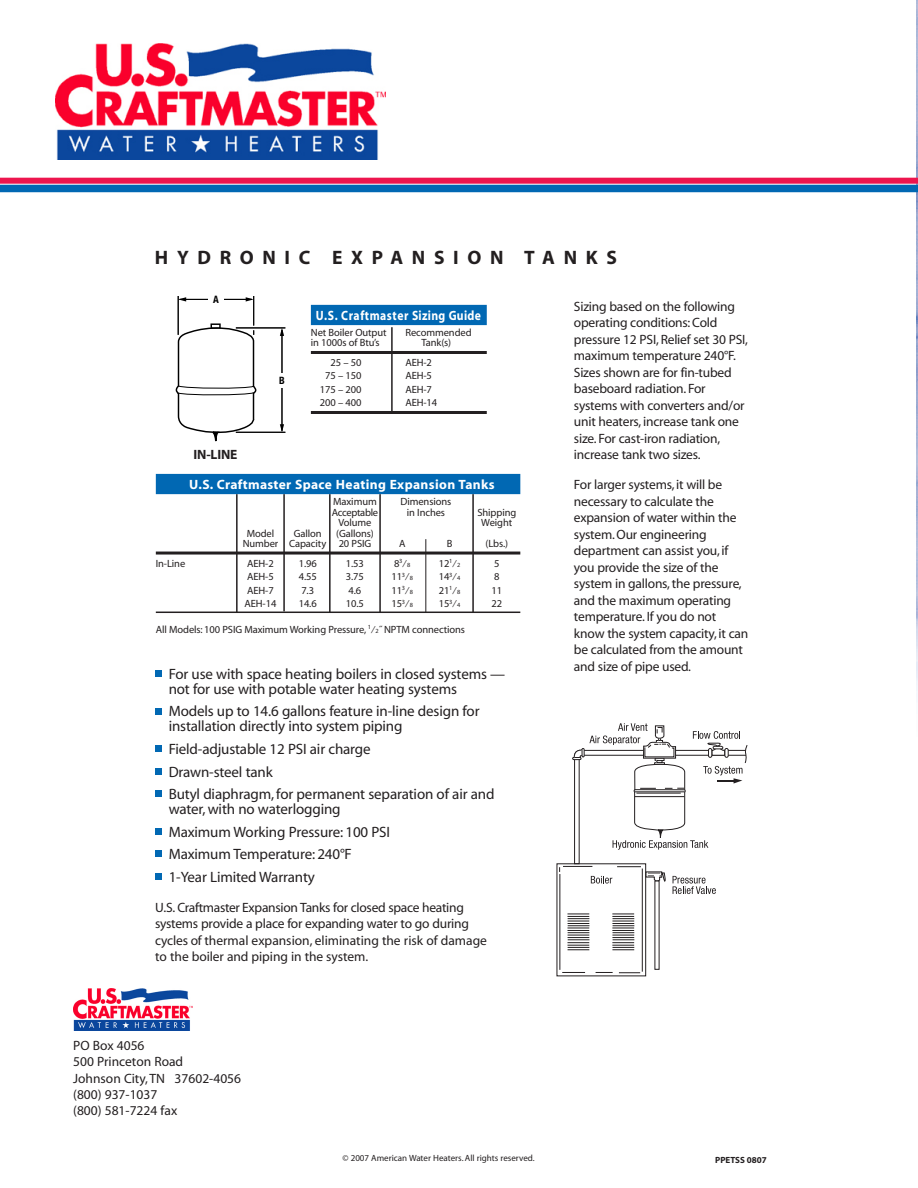
<style>
.page{position:relative;width:918px;height:1188px;background:#fff}
.page>*{position:absolute;margin:0;border:0;box-sizing:border-box;transform-origin:0 0}
.t1{font:700 19.5px "Myriad";letter-spacing:.445em;color:#231f20}
.t2{font:15px/22.5px "Myriad";letter-spacing:-.01em;color:#231f20}
.t3{font:13.5px/16.5px "Myriad";letter-spacing:-.015em;color:#231f20}
.t4{font:700 13.5px "Myriad";letter-spacing:.03em;color:#fff}
.t5{font:700 13.5px "Myriad";letter-spacing:.03em;color:#fff;scale:.86 1}
.t6{font:700 13.5px "Myriad";letter-spacing:-.01em;color:#231f20}
.t7{font:10.5px/10.5px "Myriad";letter-spacing:-.01em;color:#231f20;text-align:right}
.t8{font:10.5px "Myriad";letter-spacing:-.03em;color:#231f20}
.t9{font:700 condensed 10.2px "Helvetica Neue";color:#000}
.t10{font:9px "Myriad";color:#231f20}
.t11{font:700 9px "Myriad";color:#231f20}
.s1{font-size:6.3px}
</style>
<div class="page">
<img style="left:916px;top:0;width:2px;height:696px">
<div style="left:156px;top:474px;width:364px;height:20px;background:#0168b3"></div>
<hr style="left:156px;top:552px;width:364px;height:3px;background:#231f20">
<hr style="left:156px;top:612px;width:364px;height:1px;background:#231f20">
<hr style="left:236px;top:494px;width:2px;height:118px;background:#231f20">
<hr style="left:283px;top:494px;width:2px;height:117px;background:#231f20">
<hr style="left:329px;top:494px;width:2px;height:119px;background:#231f20">
<hr style="left:379px;top:494px;width:2px;height:119px;background:#231f20">
<hr style="left:425px;top:539px;width:1px;height:73px;background:#231f20">
<hr style="left:472px;top:494px;width:2px;height:119px;background:#231f20">
<div style="left:311px;top:305px;width:176px;height:20px;background:#0168b3"></div>
<hr style="left:311px;top:351px;width:176px;height:3px;background:#231f20">
<hr style="left:311px;top:411px;width:176px;height:3px;background:#231f20">
<hr style="left:391px;top:327px;width:2px;height:86px;background:#231f20">
<hr style="left:236px;top:432px;width:49px;height:1px;background:#000">
<hr style="left:236px;top:328px;width:49px;height:1px;background:#000">
<hr style="left:282px;top:330px;width:1px;height:101px;background:#000">
<svg style="left:280px;top:328px;width:4px;height:8px"></svg>
<svg style="left:280px;top:424px;width:4px;height:8px"></svg>
<div style="left:271px;top:373px;width:22px;height:15px;background:#fff"></div>
<hr style="left:253px;top:296px;width:1px;height:30px;background:#000">
<hr style="left:178px;top:296px;width:1px;height:39px;background:#000">
<hr style="left:180px;top:299px;width:72px;height:1px;background:#000">
<svg style="left:246px;top:297px;width:7px;height:5px"></svg>
<svg style="left:178px;top:297px;width:8px;height:5px"></svg>
<div style="left:208px;top:292px;width:16px;height:15px;background:#fff"></div>
<svg style="left:176px;top:321px;width:82px;height:121px"></svg>
<div style="left:155px;top:670px;width:7px;height:7px;background:#0168b3"></div>
<div style="left:155px;top:708px;width:7px;height:6px;background:#0168b3"></div>
<div style="left:155px;top:746px;width:7px;height:6px;background:#0168b3"></div>
<div style="left:155px;top:768px;width:7px;height:6px;background:#0168b3"></div>
<div style="left:155px;top:791px;width:7px;height:6px;background:#0168b3"></div>
<div style="left:155px;top:828px;width:7px;height:6px;background:#0168b3"></div>
<div style="left:155px;top:851px;width:7px;height:6px;background:#0168b3"></div>
<div style="left:155px;top:873px;width:7px;height:7px;background:#0168b3"></div>
<hr style="left:560px;top:874px;width:1px;height:96px;background:#231f20">
<hr style="left:642px;top:869px;width:1px;height:103px;background:#231f20">
<svg style="left:619px;top:972px;width:21px;height:1px"></svg>
<svg style="left:596px;top:972px;width:17px;height:1px"></svg>
<svg style="left:562px;top:972px;width:23px;height:1px"></svg>
<svg style="left:567px;top:914px;width:22px;height:37px"></svg>
<svg style="left:612px;top:914px;width:22px;height:37px"></svg>
<svg style="left:559px;top:723px;width:188px;height:171px"></svg>
<img style="left:55px;top:44px;width:330px;height:115px">
<div style="left:0;top:185px;width:918px;height:7px;background:#0168b3"></div>
<div style="left:0;top:178px;width:918px;height:6px;background:#ed154e"></div>
<img style="left:73px;top:989px;width:120px;height:42px">
<h1 class="t1" style="left:155px;top:247px;width:464px">HYDRONIC EXPANSION TANKS</h1>
<p class="t6" style="left:194px;top:447px;width:45px">IN-LINE</p>
<p class="t9" style="left:279px;top:377px;width:7px">B</p>
<p class="t5" style="left:316px;top:308px;width:194px">U.S. Craftmaster Sizing Guide</p>
<p class="t7" style="left:311px;top:328px;width:77px">Net Boiler Output</p>
<p class="t7" style="left:406px;top:328px;width:68px">Recommended</p>
<p class="t7" style="left:311px;top:339px;width:70px">in 1000s of Btu’s</p>
<p class="t7" style="left:421px;top:339px;width:31px">Tank(s)</p>
<p class="t7" style="left:330px;top:358px;width:33px">25 – 50</p>
<p class="t7" style="left:405px;top:358px;width:28px">AEH-2</p>
<p class="t7" style="left:325px;top:372px;width:38px">75 – 150</p>
<p class="t7" style="left:405px;top:372px;width:28px">AEH-5</p>
<p class="t7" style="left:320px;top:385px;width:43px">175 – 200</p>
<p class="t7" style="left:405px;top:385px;width:28px">AEH-7</p>
<p class="t7" style="left:320px;top:399px;width:43px">200 – 400</p>
<p class="t7" style="left:405px;top:399px;width:33px">AEH-14</p>
<p class="t4" style="left:189px;top:477px;width:307px">U.S. Craftmaster Space Heating Expansion Tanks</p>
<p class="t7" style="left:333px;top:497px;width:45px">Maximum</p>
<p class="t7" style="left:401px;top:497px;width:52px">Dimensions</p>
<p class="t8" style="left:332px;top:507px;width:48px">Acceptable</p>
<p class="t7" style="left:407px;top:507px;width:40px">in Inches</p>
<p class="t7" style="left:477px;top:507px;width:40px">Shipping</p>
<p class="t7" style="left:338px;top:518px;width:34px">Volume</p>
<p class="t7" style="left:481px;top:518px;width:32px">Weight</p>
<p class="t7" style="left:247px;top:528px;width:29px">Model</p>
<p class="t7" style="left:294px;top:528px;width:29px">Gallon</p>
<p class="t7" style="left:243px;top:528px;width:133px">(Gallons)<br>Number Capacity 20 PSIG</p>
<p class="t7" style="left:399px;top:539px;width:8px">A</p>
<p class="t7" style="left:447px;top:539px;width:7px">B</p>
<p class="t7" style="left:486px;top:539px;width:24px">(Lbs.)</p>
<p class="t7" style="left:156px;top:559px;width:31px">In-Line</p>
<p class="t7" style="left:247px;top:559px;width:28px">AEH-2</p>
<p class="t7" style="left:299px;top:559px;width:20px">1.96</p>
<p class="t7" style="left:346px;top:559px;width:20px">1.53</p>
<p class="t7" style="left:394px;top:559px;width:18px">8<sup>3</sup>⁄<span class="s1">8</span></p>
<p class="t7" style="left:439px;top:559px;width:23px">12<sup>1</sup>⁄<span class="s1">2</span></p>
<p class="t7" style="left:494px;top:559px;width:7px">5</p>
<p class="t7" style="left:247px;top:572px;width:28px">AEH-5</p>
<p class="t7" style="left:299px;top:572px;width:20px">4.55</p>
<p class="t7" style="left:346px;top:572px;width:20px">3.75</p>
<p class="t7" style="left:391px;top:572px;width:23px">11<sup>3</sup>⁄<span class="s1">8</span></p>
<p class="t7" style="left:439px;top:572px;width:23px">14<sup>3</sup>⁄<span class="s1">4</span></p>
<p class="t7" style="left:494px;top:572px;width:7px">8</p>
<p class="t7" style="left:247px;top:586px;width:28px">AEH-7</p>
<p class="t7" style="left:301px;top:586px;width:14px">7.3</p>
<p class="t7" style="left:349px;top:586px;width:14px">4.6</p>
<p class="t7" style="left:391px;top:586px;width:23px">11<sup>3</sup>⁄<span class="s1">8</span></p>
<p class="t7" style="left:439px;top:586px;width:23px">21<sup>1</sup>⁄<span class="s1">8</span></p>
<p class="t7" style="left:491px;top:586px;width:12px">11</p>
<p class="t7" style="left:245px;top:599px;width:33px">AEH-14</p>
<p class="t7" style="left:299px;top:599px;width:20px">14.6</p>
<p class="t7" style="left:346px;top:599px;width:20px">10.5</p>
<p class="t7" style="left:391px;top:599px;width:23px">15<sup>3</sup>⁄<span class="s1">8</span></p>
<p class="t7" style="left:439px;top:599px;width:23px">15<sup>3</sup>⁄<span class="s1">4</span></p>
<p class="t7" style="left:491px;top:599px;width:12px">22</p>
<p class="t7" style="left:156px;top:625px;width:311px">All Models: 100 PSIG Maximum Working Pressure, <sup>1</sup>⁄<span class="s1">2</span>˝ NPTM connections</p>
<p class="t2" style="left:169px;top:667px;width:338px;line-height:15px">For use with space heating boilers in closed systems — not for use with potable water heating systems</p>
<p class="t2" style="left:169px;top:705px;width:312px;line-height:15px">Models up to 14.6 gallons feature in-line design for installation directly into system piping</p>
<p class="t2" style="left:169px;top:738px;width:327px">Field-adjustable 12 PSI air charge<br>Drawn-steel tank<br>Butyl diaphragm,for permanent separation of air and</p>
<p class="t2" style="left:169px;top:799px;width:223px">water,with no waterlogging<br>Maximum Working Pressure: 100 PSI<br>Maximum Temperature: 240°F<br>1-Year Limited Warranty</p>
<p class="t3" style="left:155px;top:900px;width:333px">U.S. Craftmaster Expansion Tanks for closed space heating systems provide a place for expanding water to go during cycles of thermal expansion, eliminating the risk of damage to the boiler and piping in the system.</p>
<p class="t3" style="left:73px;top:1039px;width:169px">PO Box 4056<br>500 Princeton Road<br>Johnson City,TN 37602-4056 (800) 937-1037<br>(800) 581-7224 fax</p>
<p class="t3" style="left:574px;top:299px;width:176px">Sizing based on the following operating conditions: Cold pressure 12 PSI, Relief set 30 PSI, maximum temperature 240°F.<br>Sizes shown are for fin-tubed baseboard radiation. For systems with converters and/or unit heaters, increase tank one size. For cast-iron radiation, increase tank two sizes.</p>
<p class="t3" style="left:574px;top:478px;width:176px">For larger systems, it will be necessary to calculate the expansion of water within the system. Our engineering department can assist you, if you provide the size of the system in gallons, the pressure, and the maximum operating temperature. If you do not know the system capacity, it can be calculated from the amount and size of pipe used.</p>
<p class="t10" style="left:343px;top:1155px;width:194px">© 2007 American Water Heaters. All rights reserved.</p>
<p class="t11" style="left:715px;top:1155px;width:53px">PPETSS 0807</p>
</div>
